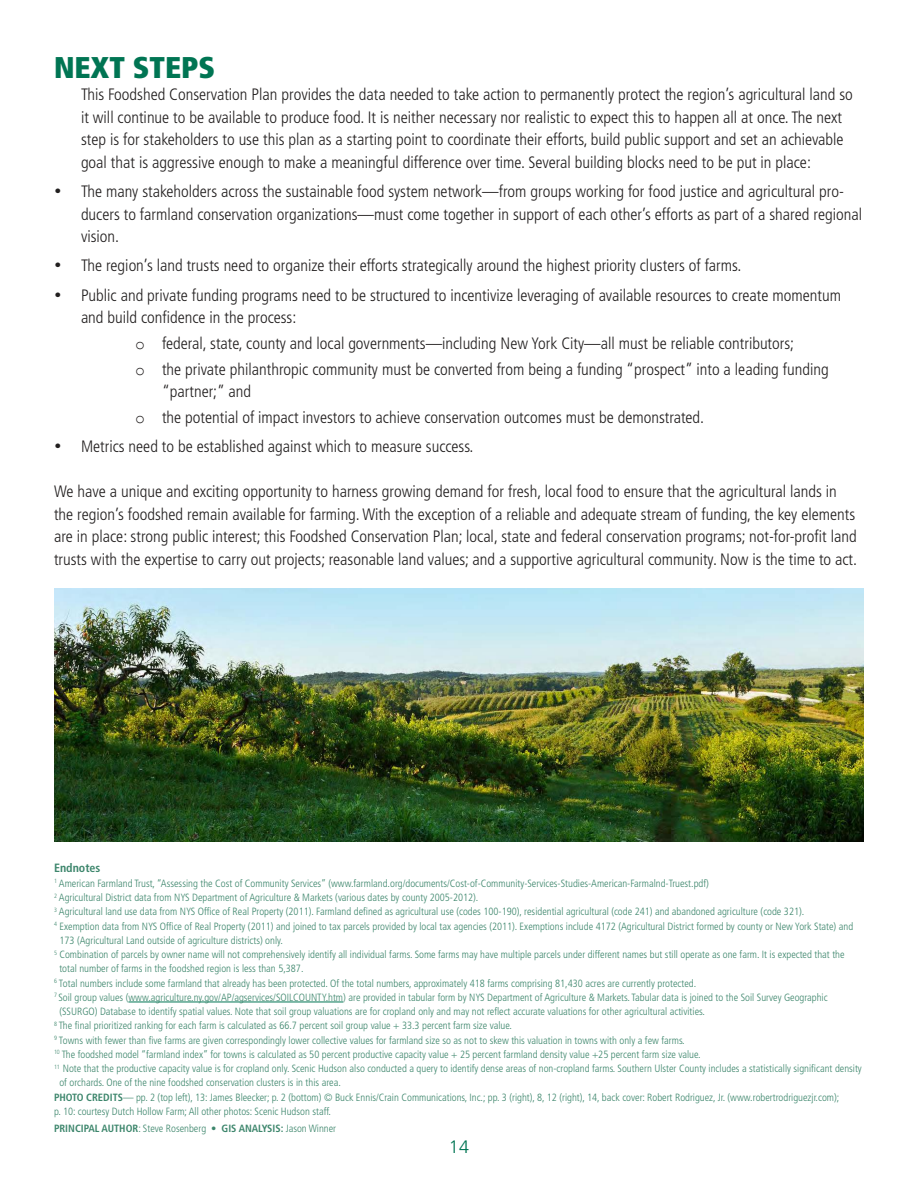
<style>
.page{position:relative;width:918px;height:1188px;background:#fff}
.page>*{position:absolute;margin:0;border:0;box-sizing:border-box;transform-origin:0 0}
.t1{font:900 condensed 30px "Frutiger";color:#007553}
.t2{font:300 18px "Frutiger LT Std";color:#007553}
.t3{font:300 condensed 16.5px/22.5px "Frutiger";color:#221f1f}
.t4{font:700 condensed 12px "Frutiger";color:#3d866c}
.t5{font:300 condensed 10.5px "Frutiger";color:#3d866c}
.s1{font-family:"Courier New";font-weight:400;font-stretch:normal}
.s2{font-weight:700}
</style>
<div class="page">
<img style="left:54px;top:588px;width:810px;height:254px">
<hr style="left:128px;top:1002px;width:215px;height:1px;background:#007553">
<h1 class="t1" style="left:54px;top:55px;width:163px">NEXT STEPS</h1>
<p class="t3" style="left:81px;top:84px;width:773px">This Foodshed Conservation Plan provides the data needed to take action to permanently protect the region’s agricultural land so it will continue to be available to produce food. It is neither necessary nor realistic to expect this to happen all at once. The next step is for stakeholders to use this plan as a starting point to coordinate their efforts, build public support and set an achievable goal that is aggressive enough to make a meaningful difference over time. Several building blocks need to be put in place:</p>
<p class="t3" style="left:81px;top:181px;width:783px;text-indent:-27px">• The many stakeholders across the sustainable food system network—from groups working for food justice and agricultural pro&shy;ducers to farmland conservation organizations—must come together in support of each other’s efforts as part of a shared regional vision.</p>
<h3 class="t3" style="left:54px;top:255px;width:689px">• The region’s land trusts need to organize their efforts strategically around the highest priority clusters of farms.</h3>
<h3 class="t3" style="left:81px;top:285px;width:762px;text-indent:-27px">• Public and private funding programs need to be structured to incentivize leveraging of available resources to create momentum and build confidence in the process:</h3>
<h3 class="t3" style="left:135px;top:331px;width:695px;line-height:25.8px"><span class="s1">o</span> federal, state, county and local governments—including New York City—all must be reliable contributors;<br><span class="s1">o</span> the private philanthropic community must be converted from being a funding “prospect” into a leading funding</h3>
<h3 class="t3" style="left:135px;top:380px;width:571px;line-height:25.8px;text-indent:27px">“partner;” and<br><span class="s1">o</span> the potential of impact investors to achieve conservation outcomes must be demonstrated.</h3>
<h3 class="t3" style="left:54px;top:436px;width:421px">• Metrics need to be established against which to measure success.</h3>
<p class="t3" style="left:54px;top:481px;width:805px">We have a unique and exciting opportunity to harness growing demand for fresh, local food to ensure that the agricultural lands in the region’s foodshed remain available for farming. With the exception of a reliable and adequate stream of funding, the key elements are in place: strong public interest; this Foodshed Conservation Plan; local, state and federal conservation programs; not-for-profit land trusts with the expertise to carry out projects; reasonable land values; and a supportive agricultural community. Now is the time to act.</p>
<p class="t4" style="left:54px;top:863px;width:48px">Endnotes</p>
<p class="t5" style="left:54px;top:879px;width:656px"><sup>1</sup> American Farmland Trust, “Assessing the Cost of Community Services” (www.farmland.org/documents/Cost-of-Community-Services-Studies-American-Farmalnd-Truest.pdf)</p>
<p class="t5" style="left:54px;top:893px;width:426px"><sup>2</sup> Agricultural District data from NYS Department of Agriculture &amp; Markets (various dates by county 2005-2012).</p>
<p class="t5" style="left:54px;top:907px;width:752px"><sup>3</sup> Agricultural land use data from NYS Office of Real Property (2011). Farmland defined as agricultural use (codes 100-190), residential agricultural (code 241) and abandoned agriculture (code 321).</p>
<p class="t5" style="left:54px;top:921px;width:801px"><sup>4</sup> Exemption data from NYS Office of Real Property (2011) and joined to tax parcels provided by local tax agencies (2011). Exemptions include 4172 (Agricultural District formed by county or New York State) and</p>
<p class="t5" style="left:59px;top:936px;width:225px">173 (Agricultural Land outside of agriculture districts) only.</p>
<p class="t5" style="left:54px;top:950px;width:792px"><sup>5</sup> Combination of parcels by owner name will not comprehensively identify all individual farms. Some farms may have multiple parcels under different names but still operate as one farm. It is expected that the</p>
<p class="t5" style="left:59px;top:964px;width:246px">total number of farms in the foodshed region is less than 5,387.</p>
<p class="t5" style="left:54px;top:978px;width:644px"><sup>6</sup> Total numbers include some farmland that already has been protected. Of the total numbers, approximately 418 farms comprising 81,430 acres are currently protected.</p>
<p class="t5" style="left:54px;top:993px;width:775px"><sup>7</sup> Soil group values (www.agriculture.ny.gov/AP/agservices/SOILCOUNTY.htm) are provided in tabular form by NYS Department of Agriculture &amp; Markets. Tabular data is joined to the Soil Survey Geographic</p>
<p class="t5" style="left:59px;top:1007px;width:647px">(SSURGO) Database to identify spatial values. Note that soil group valuations are for cropland only and may not reflect accurate valuations for other agricultural activities.</p>
<p class="t5" style="left:54px;top:1021px;width:460px"><sup>8</sup> The final prioritized ranking for each farm is calculated as 66.7 percent soil group value + 33.3 percent farm size value.</p>
<p class="t5" style="left:54px;top:1035px;width:632px"><sup>9</sup> Towns with fewer than five farms are given correspondingly lower collective values for farmland size so as not to skew this valuation in towns with only a few farms.</p>
<p class="t5" style="left:54px;top:1050px;width:648px"><sup>10</sup> The foodshed model “farmland index” for towns is calculated as 50 percent productive capacity value + 25 percent farmland density value +25 percent farm size value.</p>
<p class="t5" style="left:54px;top:1064px;width:809px"><sup>11</sup> Note that the productive capacity value is for cropland only. Scenic Hudson also conducted a query to identify dense areas of non-cropland farms. Southern Ulster County includes a statistically significant density</p>
<p class="t5" style="left:59px;top:1078px;width:283px">of orchards. One of the nine foodshed conservation clusters is in this area.</p>
<p class="t5" style="left:54px;top:1092px;width:787px"><span class="s2">PHOTO CREDITS</span>— pp. 2 (top left), 13: James Bleecker; p. 2 (bottom) © Buck Ennis/Crain Communications, Inc.; pp. 3 (right), 8, 12 (right), 14, back cover: Robert Rodriguez, Jr. (www.robertrodriguezjr.com);</p>
<p class="t5" style="left:54px;top:1107px;width:278px">p. 10: courtesy Dutch Hollow Farm; All other photos: Scenic Hudson staff.</p>
<p class="t5" style="left:54px;top:1122px;width:284px"><span class="s2">PRINCIPAL AUTHOR</span>:฀Steve฀Rosenberg฀฀•฀฀<span class="s2">GIS ANALYSIS:</span> Jason Winner</p>
<h2 class="t2" style="left:449px;top:1139px;width:22px">14</h2>
</div>
